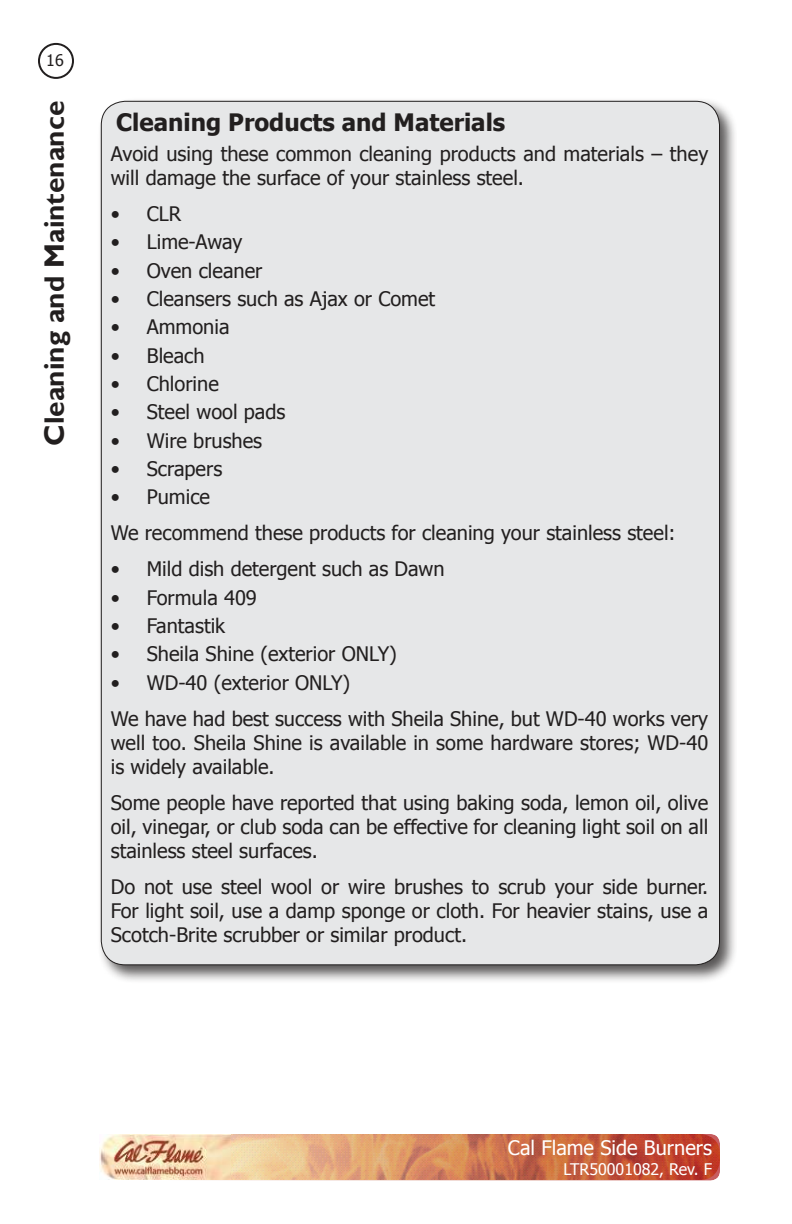
<style>
.page{position:relative;width:792px;height:1224px;background:#fff}
.page>*{position:absolute;margin:0;border:0;box-sizing:border-box;transform-origin:0 0}
.t1{font:700 28px "Gill Sans";color:#221f1f}
.t2{font:700 24px "Tahoma";color:#221f1f}
.t3{font:20px/24px "Tahoma";color:#221f1f}
.t4{font:20px "Tahoma";color:#fff}
.t5{font:16px "Tahoma";color:#fff}
.t6{font:16px "Tahoma";color:#221f1f}
</style>
<div class="page">
<div style="left:38px;top:43px;width:36px;height:36px;border:2px solid #221f1f;border-radius:50%"></div>
<img style="left:36px;top:1134px;width:684px;height:47px;border-radius:10px">
<img style="left:99px;top:1134px;width:131px;height:45px">
<div style="left:97px;top:97px;width:641px;height:886px;background:#221f1f;opacity:.75"></div>
<div style="left:101px;top:101px;width:619px;height:864px;background:#e6e7e8;border-radius:24px"></div>
<p class="t6" style="left:46px;top:54px;width:19px">16</p>
<h1 class="t1" style="left:43px;top:446px;width:347px;rotate:-90deg">Cleaning and Maintenance</h1>
<p class="t2" style="left:116px;top:113px;width:391px">Cleaning Products and Materials</p>
<p class="t3" style="left:111px;top:144px;width:599px">Avoid using these common cleaning products and materials – they will damage the surface of your stainless steel.</p>
<p class="t3" style="left:111px;top:204px;width:72px">• CLR</p>
<p class="t3" style="left:111px;top:232px;width:133px">• Lime-Away</p>
<p class="t3" style="left:111px;top:260px;width:153px">• Oven cleaner</p>
<p class="t3" style="left:111px;top:289px;width:326px">• Cleansers such as Ajax or Comet</p>
<p class="t3" style="left:111px;top:317px;width:120px">• Ammonia</p>
<p class="t3" style="left:111px;top:345px;width:95px">• Bleach</p>
<p class="t3" style="left:111px;top:373px;width:110px">• Chlorine</p>
<p class="t3" style="left:111px;top:402px;width:176px">• Steel wool pads</p>
<p class="t3" style="left:111px;top:430px;width:153px">• Wire brushes</p>
<p class="t3" style="left:111px;top:458px;width:113px">• Scrapers</p>
<p class="t3" style="left:111px;top:481px;width:566px;line-height:36px">• Pumice<br>We recommend these products for cleaning your stainless steel:</p>
<p class="t3" style="left:111px;top:559px;width:335px">• Mild dish detergent such as Dawn</p>
<p class="t3" style="left:111px;top:587px;width:148px">• Formula 409</p>
<p class="t3" style="left:111px;top:615px;width:116px">• Fantastik</p>
<p class="t3" style="left:111px;top:644px;width:288px">• Sheila Shine (exterior ONLY)</p>
<p class="t3" style="left:111px;top:666px;width:599px;line-height:36px">• WD-40 (exterior ONLY)<br>We have had best success with Sheila Shine, but WD-40 works very</p>
<p class="t3" style="left:111px;top:732px;width:599px">well too. Sheila Shine is available in some hardware stores; WD-40 is widely available.</p>
<p class="t3" style="left:111px;top:792px;width:599px;text-align:justify">Some people have reported that using baking soda, lemon oil, olive oil, vinegar, or club soda can be effective for cleaning light soil on all stainless steel surfaces.</p>
<p class="t3" style="left:111px;top:876px;width:599px;text-align:justify">Do not use steel wool or wire brushes to scrub your side burner.<br>For light soil, use a damp sponge or cloth. For heavier stains, use a Scotch-Brite scrubber or similar product.</p>
<p class="t4" style="left:508px;top:1140px;width:205px">Cal Flame Side Burners</p>
<p class="t5" style="left:563px;top:1163px;width:150px">LTR50001082, Rev. F</p>
</div>
